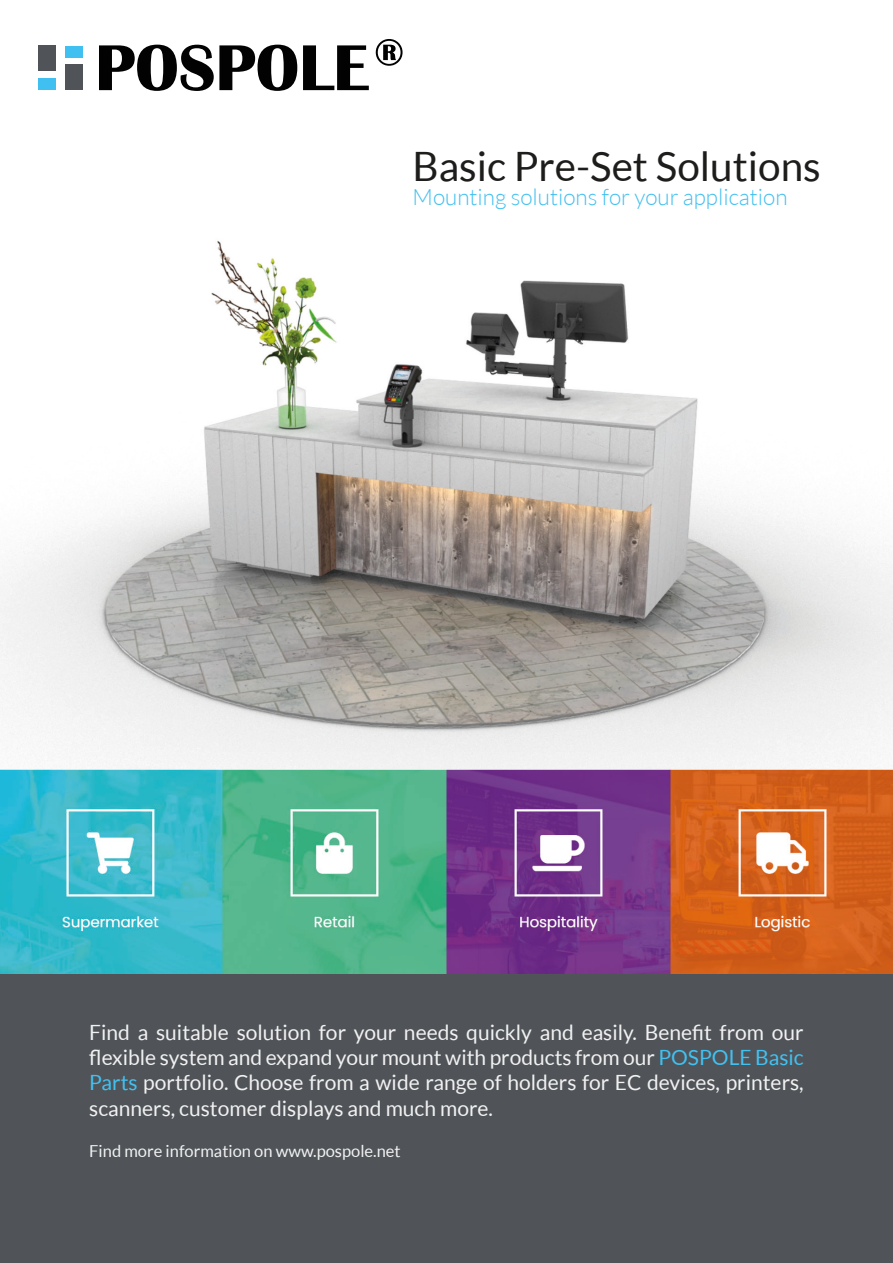
<style>
.page{position:relative;width:893px;height:1263px;background:#fff}
.page>*{position:absolute;margin:0;border:0;box-sizing:border-box;transform-origin:0 0}
.t1{font:40.5px "Lato";color:#1d1d1b}
.t2{font:300 22.5px "Lato";color:#42c0f0}
.t3{font:21px/25.2px "Lato";color:#f1f1f1;text-align:justify}
.t4{font:16.5px "Lato";color:#f1f1f1}
.s1{color:#42c0f0}
</style>
<div class="page">
<div style="left:0;top:974px;width:893px;height:289px;background:#505459"></div>
<svg style="left:99px;top:45px;width:198px;height:46px"></svg>
<svg style="left:303px;top:45px;width:66px;height:45px"></svg>
<svg style="left:376px;top:39px;width:27px;height:27px"></svg>
<div style="left:66px;top:46px;width:17px;height:11px;background:#40c0f0"></div>
<div style="left:38px;top:78px;width:17px;height:12px;background:#40c0f0"></div>
<div style="left:38px;top:46px;width:17px;height:25px;background:#505459"></div>
<div style="left:66px;top:65px;width:17px;height:25px;background:#505459"></div>
<img style="left:0;top:241px;width:893px;height:733px">
<div style="left:0;top:752px;width:893px;height:16px;background:#f4f3f4"></div>
<h1 class="t1" style="left:412px;top:143px;width:410px">Basic Pre-Set Solutions</h1>
<p class="t2" style="left:413px;top:185px;width:376px">Mounting solutions for your application</p>
<p class="t3" style="left:89px;top:1020px;width:716px">Find a suitable solution for your needs quickly and easily. Benefit from our flexible system and expand your mount with products from our <span class="s1">POSPOLE Basic Parts</span> portfolio. Choose from a wide range of holders for EC devices, printers, scanners, customer displays and much more.</p>
<p class="t4" style="left:89px;top:1142px;width:313px">Find more information on www.pospole.net</p>
</div>
